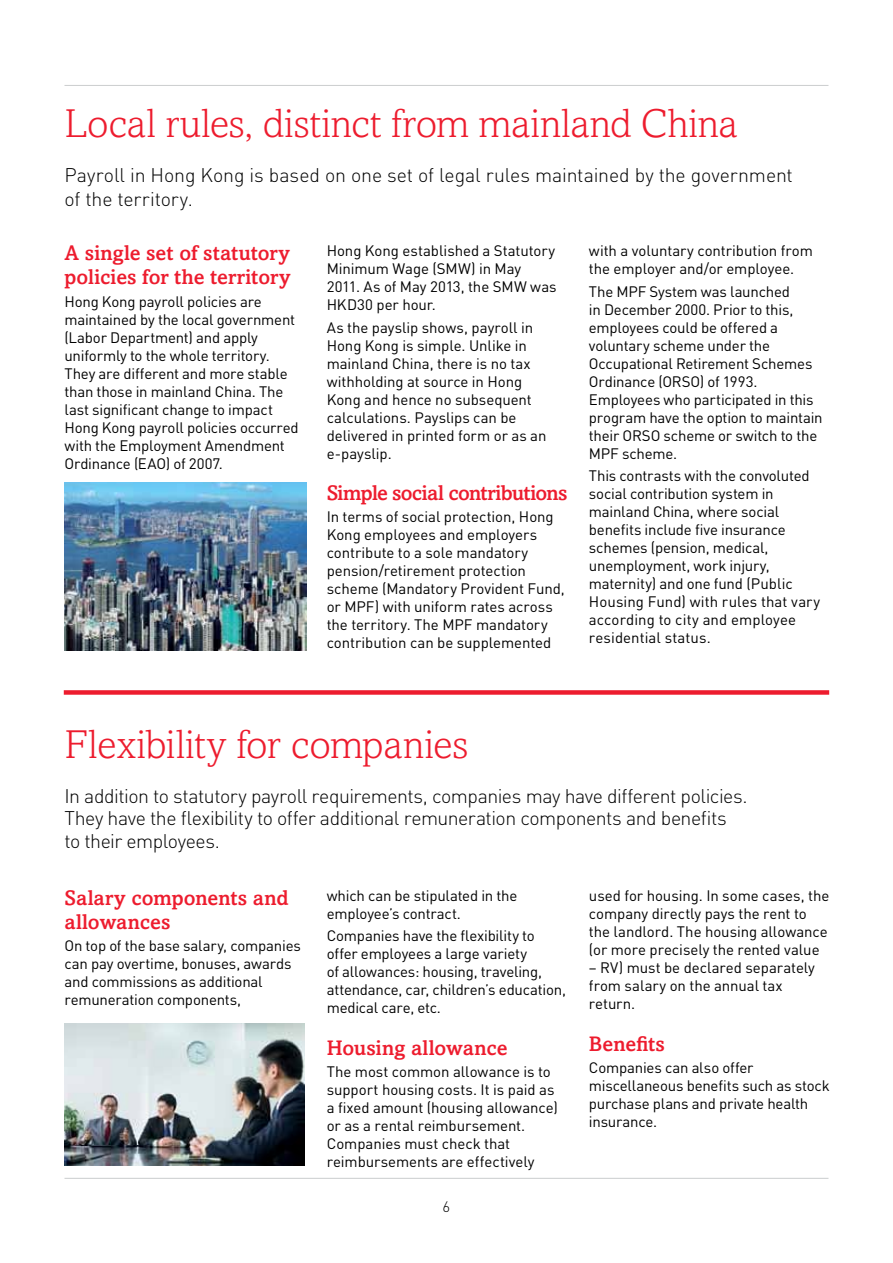
<style>
.page{position:relative;width:893px;height:1263px;background:#fff}
.page>*{position:absolute;margin:0;border:0;box-sizing:border-box;transform-origin:0 0}
.t1{font:300 40.5px "Amasis";color:#ed1c2e}
.t2{font:500 21px/24px "Amasis";letter-spacing:-.005em;color:#ed1c2e}
.t3{font:500 21px "Amasis";letter-spacing:-.03em;color:#ed1c2e}
.t4{font:300 19.5px/22.5px "DIN";letter-spacing:-.02em;color:#000}
.t5{font:15px/18px "DIN";letter-spacing:-.01em;color:#000}
.t6{font:300 15px "DIN";color:#000}
</style>
<div class="page">
<hr style="left:64px;top:1178px;width:764px;height:1px;background:#cbcdce">
<img style="left:64px;top:483px;width:242px;height:168px">
<img style="left:64px;top:1023px;width:240px;height:142px">
<hr style="left:64px;top:85px;width:764px;height:1px;background:#cbcdce">
<div style="left:64px;top:690px;width:765px;height:5px;background:#ed1c2e"></div>
<h1 class="t1" style="left:64px;top:101px;width:675px">Local rules, distinct from mainland China</h1>
<h3 class="t4" style="left:64px;top:162px;width:730px;line-height:24px">Payroll in H ong Kong is based on one set of legal rules maintained by the government of the territory.</h3>
<h2 class="t2" style="left:64px;top:241px;width:228px">A single set of statutory policies for the territory</h2>
<p class="t5" style="left:64px;top:292px;width:236px">Hong Kong payroll policies are maintained by the local government (Labor Department) and apply uniformly to the whole territory.<br>They are different and more stable than those in mainland China. The last significant change to impact<br>Hong Kong payroll policies occurred with the Employment Amendment<br>Ordinance (EAO) of 2007.</p>
<p class="t5" style="left:327px;top:242px;width:231px">Hong Kong established a Statutory<br>Minimum Wage (SMW) in May<br>2011. As of May 2013, the SMW was<br>HKD30 per hour.</p>
<p class="t5" style="left:327px;top:318px;width:221px">As the payslip shows, payroll in<br>Hong Kong is simple. Unlike in mainland China, there is no tax withholding at source in Hong<br>Kong and hence no subsequent calculations. Payslips can be delivered in printed form or as an e-payslip.</p>
<h2 class="t3" style="left:327px;top:480px;width:242px">Simple social contributions</h2>
<p class="t5" style="left:327px;top:508px;width:240px">In terms of social protection, Hong Kong employees and employers contribute to a sole mandatory pension/retirement protection scheme (Mandatory Provident Fund, or MPF) with uniform rates across the territory. The MPF mandatory contribution can be supplemented</p>
<p class="t5" style="left:589px;top:242px;width:226px">with a voluntary contribution from the employer and/or employee.</p>
<p class="t5" style="left:589px;top:282px;width:235px">The MPF System was launched<br>in December 2000. Prior to this, employees could be offered a voluntary scheme under the<br>Occupational Retirement Schemes<br>Ordinance (ORSO) of 1993.<br>Employees who participated in this program have the option to maintain their ORSO scheme or switch to the<br>MPF scheme.</p>
<p class="t5" style="left:589px;top:466px;width:233px">This contrasts with the convoluted social contribution system in mainland China, where social benefits include five insurance schemes (pension, medical, unemployment, work injury, maternity) and one fund (Public<br>Housing Fund) with rules that vary according to city and employee residential status.</p>
<h1 class="t1" style="left:64px;top:721px;width:406px">Flexibility for companies</h1>
<h3 class="t4" style="left:64px;top:784px;width:685px">I n addition to statutory payroll requirements, companies may have different policies.<br>They have the flexibility to offer additional remuneration components and benefits<br>to their employees.</h3>
<h2 class="t2" style="left:64px;top:885px;width:226px">Salary components and allowances</h2>
<p class="t5" style="left:64px;top:936px;width:238px">On top of the base salary, companies can pay overtime, bonuses, awards and commissions as additional remuneration components,</p>
<p class="t5" style="left:327px;top:886px;width:192px">which can be stipulated in the employee’s contract.</p>
<p class="t5" style="left:327px;top:926px;width:241px">Companies have the flexibility to offer employees a large variety<br>of allowances: housing, traveling, attendance, car, children’s education, medical care, etc.</p>
<h2 class="t2" style="left:327px;top:1035px;width:182px">Housing allowance</h2>
<p class="t5" style="left:327px;top:1062px;width:233px">The most common allowance is to support housing costs. It is paid as a fixed amount (housing allowance) or as a rental reimbursement.<br>Companies must check that reimbursements are effectively</p>
<p class="t6" style="left:443px;top:1197px;width:9px">6</p>
<p class="t5" style="left:589px;top:886px;width:242px">used for housing. In some cases, the company directly pays the rent to the landlord. The housing allowance (or more precisely the rented value</p>
<p class="t5" style="left:589px;top:958px;width:227px">– RV) must be declared separately from salary on the annual tax return.</p>
<h2 class="t2" style="left:589px;top:1031px;width:78px">Benefits</h2>
<p class="t5" style="left:589px;top:1058px;width:242px">Companies can also offer miscellaneous benefits such as stock purchase plans and private health insurance.</p>
</div>
